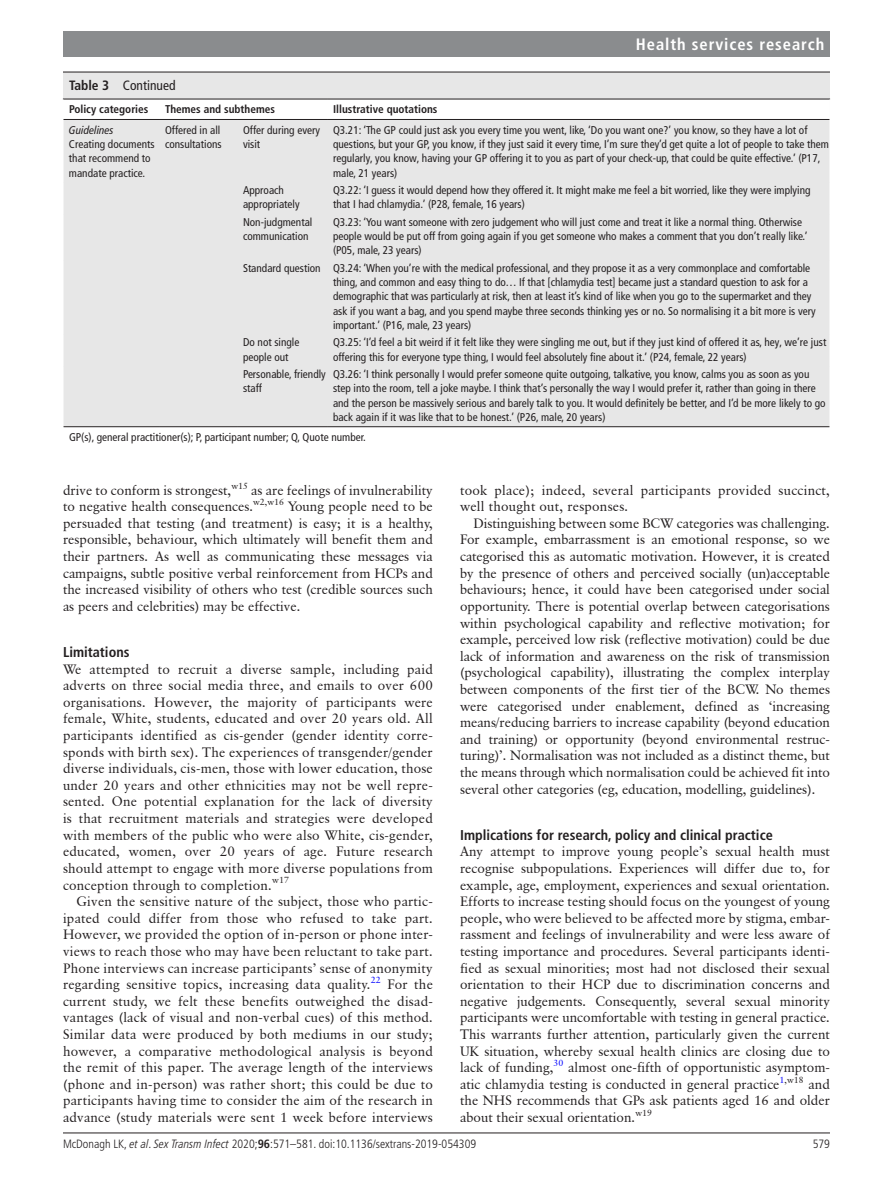
<style>
.page{position:relative;width:893px;height:1191px;background:#fff}
.page>*{position:absolute;margin:0;border:0;box-sizing:border-box;transform-origin:0 0}
.t1{font:700 condensed 16.5px "Frutiger LT Pro";letter-spacing:.055em;color:#fff}
.t2{font:700 condensed 14.25px "Frutiger LT Pro";color:#231f20}
.t3{font:13.5px/16.6px "Classical Garamond BT";letter-spacing:.015em;color:#231f20;text-align:justify}
.t4{font:condensed 13.5px "Frutiger LT Pro";color:#231f20}
.t5{font:300 condensed 12px "Frutiger LT Pro";color:#231f20}
.t6{font:condensed 11.25px/14.2px "Frutiger LT Pro";color:#231f20}
.t7{font:700 condensed 11.25px "Frutiger LT Pro";color:#231f20}
.t8{font:italic condensed 11.25px "Frutiger LT Pro";color:#231f20}
.t9{font:9px "Classical Garamond BT";color:#231f20}
.t10{font:9px "Classical Garamond BT";color:#00f}
.s1{font-weight:700}
.s2{color:#00f}
.s3{font-style:italic}
</style>
<div class="page">
<hr style="left:63px;top:1132px;width:767px;height:1px;background:#231f20">
<div style="left:63px;top:31px;width:767px;height:25px;background:#8a8c8e"></div>
<div style="left:63px;top:90px;width:767px;height:351px;background:#e7e7e7"></div>
<div style="left:63px;top:427px;width:767px;height:14px;background:#fff"></div>
<hr style="left:237px;top:119px;width:90px;height:1px;background:#231f20">
<hr style="left:63px;top:426px;width:96px;height:1px;background:#231f20">
<hr style="left:159px;top:426px;width:78px;height:1px;background:#231f20">
<hr style="left:63px;top:119px;width:96px;height:1px;background:#231f20">
<hr style="left:159px;top:119px;width:78px;height:1px;background:#231f20">
<hr style="left:327px;top:119px;width:503px;height:1px;background:#231f20">
<hr style="left:237px;top:426px;width:90px;height:1px;background:#231f20">
<hr style="left:327px;top:426px;width:503px;height:1px;background:#231f20">
<hr style="left:63px;top:119px;width:1px;height:64px;background:#fff">
<hr style="left:63px;top:183px;width:1px;height:31px;background:#fff">
<hr style="left:63px;top:214px;width:1px;height:46px;background:#fff">
<hr style="left:63px;top:260px;width:1px;height:75px;background:#fff">
<hr style="left:63px;top:335px;width:1px;height:31px;background:#fff">
<hr style="left:63px;top:366px;width:1px;height:61px;background:#fff">
<div style="left:63px;top:99px;width:767px;height:20px;background:#fff"></div>
<div style="left:63px;top:72px;width:767px;height:18px;background:#e7e7e7"></div>
<hr style="left:63px;top:72px;width:767px;height:1px;background:#231f20">
<p class="t4" style="left:69px;top:78px;width:108px"><span class="s1">Table 3</span> Continued</p>
<p class="t1" style="left:636px;top:34px;width:190px">Health services research</p>
<p class="t7" style="left:69px;top:103px;width:81px">Policy categories</p>
<p class="t7" style="left:165px;top:103px;width:112px">Themes and subthemes</p>
<p class="t7" style="left:333px;top:103px;width:106px">Illustrative quotations</p>
<p class="t8" style="left:69px;top:123px;width:46px">Guidelines</p>
<p class="t6" style="left:69px;top:137px;width:87px">Creating documents that recommend to mandate practice.</p>
<p class="t6" style="left:165px;top:123px;width:58px">Offered in all consultations</p>
<p class="t6" style="left:243px;top:123px;width:79px">Offer during every visit</p>
<p class="t6" style="left:333px;top:123px;width:497px">Q3.21: ‘The GP could just ask you every time you went, like, ‘Do you want one?’ you know, so they have a lot of questions, but your GP, you know, if they just said it every time, I’m sure they’d get quite a lot of people to take them regularly, you know, having your GP offering it to you as part of your check-up, that could be quite effective.’ (P17, male, 21 years)</p>
<p class="t6" style="left:243px;top:183px;width:58px">Approach appropriately</p>
<p class="t6" style="left:333px;top:183px;width:479px">Q3.22: ‘I guess it would depend how they offered it. It might make me feel a bit worried, like they were implying that I had chlamydia.’ (P28, female, 16 years)</p>
<p class="t6" style="left:243px;top:215px;width:71px">Non-judgmental communication</p>
<p class="t6" style="left:333px;top:215px;width:476px">Q3.23: ‘You want someone with zero judgement who will just come and treat it like a normal thing. Otherwise people would be put off from going again if you get someone who makes a comment that you don’t really like.’ (P05, male, 23 years)</p>
<p class="t6" style="left:333px;top:261px;width:484px;text-indent:-90px">Standard question Q3.24: ‘When you’re with the medical professional, and they propose it as a very commonplace and comfortable thing, and common and easy thing to do… If that [chlamydia test] became just a standard question to ask for a demographic that was particularly at risk, then at least it’s kind of like when you go to the supermarket and they ask if you want a bag, and you spend maybe three seconds thinking yes or no. So normalising it a bit more is very important.’ (P16, male, 23 years)</p>
<p class="t6" style="left:243px;top:335px;width:58px">Do not single people out</p>
<p class="t6" style="left:333px;top:335px;width:495px">Q3.25: ‘I’d feel a bit weird if it felt like they were singling me out, but if they just kind of offered it as, hey, we’re just offering this for everyone type thing, I would feel absolutely fine about it.’ (P24, female, 22 years)</p>
<p class="t6" style="left:243px;top:367px;width:84px">Personable, friendly staff</p>
<p class="t6" style="left:333px;top:367px;width:494px">Q3.26: ‘I think personally I would prefer someone quite outgoing, talkative, you know, calms you as soon as you step into the room, tell a joke maybe. I think that’s personally the way I would prefer it, rather than going in there and the person be massively serious and barely talk to you. It would definitely be better, and I’d be more likely to go back again if it was like that to be honest.’ (P26, male, 20 years)</p>
<p class="t6" style="left:69px;top:430px;width:298px">GP(s), general practitioner(s); P, participant number; Q, Quote number.</p>
<p class="t3" style="left:63px;top:481px;width:371px">drive to conform is strongest,<sup>w15</sup> as are feelings of invulnerability to negative health consequences.<sup>w2,w16</sup> Young people need to be persuaded that testing (and treatment) is easy; it is a healthy, responsible, behaviour, which ultimately will benefit them and their partners. As well as communicating these messages via campaigns, subtle positive verbal reinforcement from HCPs and the increased visibility of others who test (credible sources such as peers and celebrities) may be effective.</p>
<p class="t2" style="left:63px;top:643px;width:68px">Limitations</p>
<p class="t3" style="left:63px;top:660px;width:371px">We attempted to recruit a diverse sample, including paid adverts on three social media three, and emails to over 600 organisations. However, the majority of participants were female, White, students, educated and over 20 years old. All participants identified as cis-gender (gender identity corre&shy;sponds with birth sex). The experiences of transgender/gender diverse individuals, cis-men, those with lower education, those under 20 years and other ethnicities may not be well repre&shy;sented. One potential explanation for the lack of diversity is that recruitment materials and strategies were developed with members of the public who were also White, cis-gender, educated, women, over 20 years of age. Future research should attempt to engage with more diverse populations from conception through to completion.<sup>w17</sup></p>
<p class="t3" style="left:63px;top:893px;width:371px;text-indent:14px">Given the sensitive nature of the subject, those who partic&shy;ipated could differ from those who refused to take part.<br>However, we provided the option of in-person or phone inter&shy;views to reach those who may have been reluctant to take part.<br>Phone interviews can increase participants’ sense of anonymity regarding sensitive topics, increasing data quality.</p>
<p class="t10" style="left:371px;top:974px;width:12px">22</p>
<p class="t3" style="left:63px;top:976px;width:371px;text-indent:324px">For the current study, we felt these benefits outweighed the disad&shy;vantages (lack of visual and non-verbal cues) of this method.<br>Similar data were produced by both mediums in our study; however, a comparative methodological analysis is beyond the remit of this paper. The average length of the interviews (phone and in-person) was rather short; this could be due to participants having time to consider the aim of the research in advance (study materials were sent 1 week before interviews</p>
<p class="t3" style="left:460px;top:481px;width:371px">took place); indeed, several participants provided succinct, well thought out, responses.</p>
<p class="t3" style="left:460px;top:514px;width:371px;text-indent:14px">Distinguishing between some BCW categories was challenging.<br>For example, embarrassment is an emotional response, so we categorised this as automatic motivation. However, it is created by the presence of others and perceived socially (un)acceptable behaviours; hence, it could have been categorised under social opportunity. There is potential overlap between categorisations within psychological capability and reflective motivation; for example, perceived low risk (reflective motivation) could be due lack of information and awareness on the risk of transmission (psychological capability), illustrating the complex interplay between components of the first tier of the BCW. No themes were categorised under enablement, defined as ‘increasing means/reducing barriers to increase capability (beyond education and training) or opportunity (beyond environmental restruc&shy;turing)’. Normalisation was not included as a distinct theme, but the means through which normalisation could be achieved fit into several other categories (eg, education, modelling, guidelines).</p>
<p class="t2" style="left:460px;top:826px;width:314px">Implications for research, policy and clinical practice</p>
<p class="t3" style="left:460px;top:843px;width:371px">Any attempt to improve young people’s sexual health must recognise subpopulations. Experiences will differ due to, for example, age, employment, experiences and sexual orientation.<br>Efforts to increase testing should focus on the youngest of young people, who were believed to be affected more by stigma, embar&shy;rassment and feelings of invulnerability and were less aware of testing importance and procedures. Several participants identi&shy;fied as sexual minorities; most had not disclosed their sexual orientation to their HCP due to discrimination concerns and negative judgements. Consequently, several sexual minority participants were uncomfortable with testing in general practice.<br>This warrants further attention, particularly given the current UK situation, whereby sexual health clinics are closing due to lack of funding,<sup>30</sup> almost one-fifth of opportunistic asymptom&shy;atic chlamydia testing is conducted in general practice</p>
<p class="t9" style="left:779px;top:1074px;width:26px"><span class="s2">1</span>,w18</p>
<p class="t3" style="left:460px;top:1075px;width:371px;text-indent:349px">and the NHS recommends that GPs ask patients aged 16 and older about their sexual orientation.<sup>w19</sup></p>
<p class="t5" style="left:63px;top:1136px;width:415px">McDonagh LK, <span class="s3">et al</span>. <span class="s3">Sex Transm Infect</span> 2020;<span class="s1">96</span>:571–581. doi:10.1136/sextrans-2019-054309</p>
<p class="t5" style="left:813px;top:1136px;width:19px">579</p>
</div>
